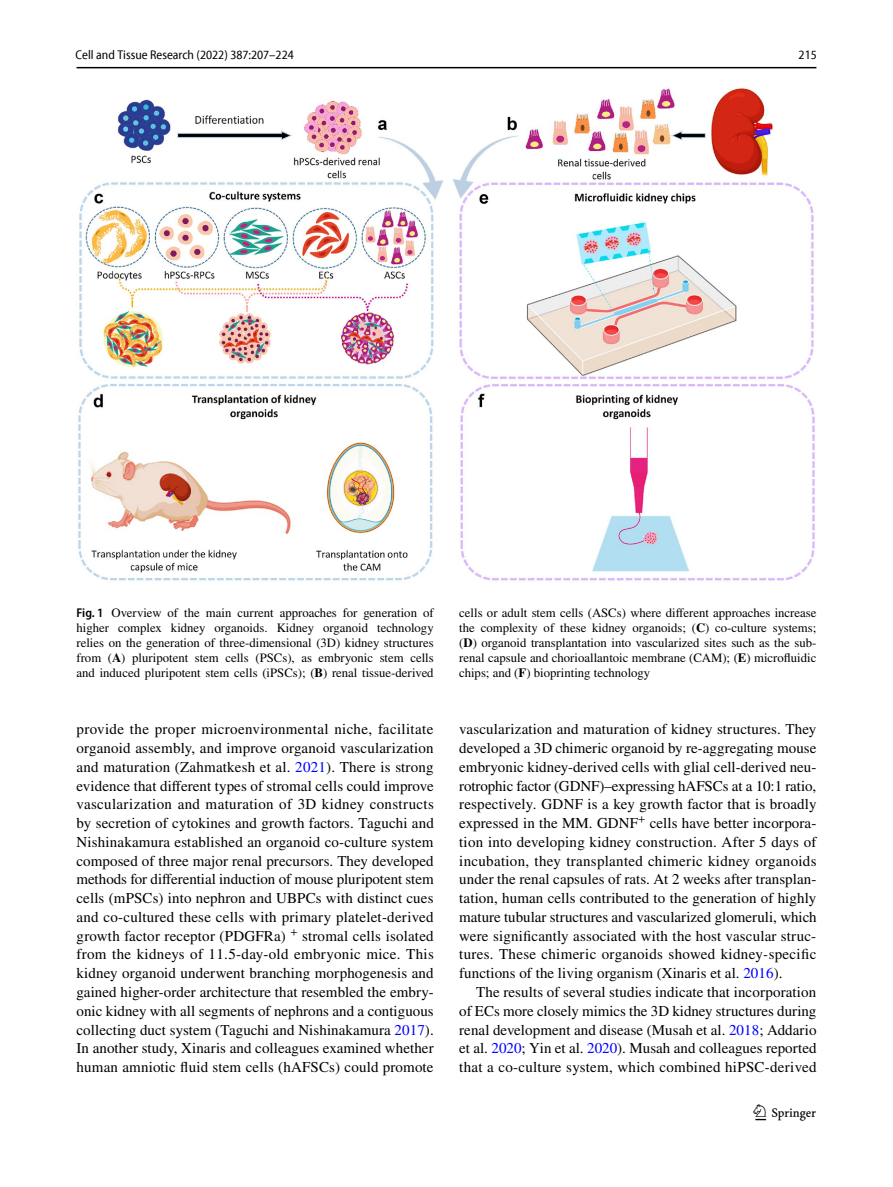
<style>
.page{position:relative;width:893px;height:1187px;background:#fff}
.page>*{position:absolute;margin:0;border:0;box-sizing:border-box;transform-origin:0 0}
.t1{font:22.5px "Springnew Regular 3";color:#000}
.t2{font:15px/18.8px "STIX";letter-spacing:.01em;color:#000;text-align:justify}
.t3{font:12.75px/15px "STIX";color:#000;text-align:justify}
.t4{font:semi-condensed 12.75px "Myriad Pro Unic";color:#000}
.s1{font-family:"Myriad Pro";font-weight:600;font-stretch:semi-condensed}
.s2{font-weight:700}
.s3{color:#00f}
.s4{font-style:italic}
</style>
<div class="page">
<hr style="left:77px;top:67px;width:739px;height:1px;background:#000">
<img style="left:78px;top:87px;width:737px;height:495px">
<p class="t4" style="left:76px;top:50px;width:220px">Cell and Tissue Research (2022) 387:207–224</p>
<p class="t4" style="left:799px;top:50px;width:20px">215</p>
<p class="t3" style="left:77px;top:606px;width:359px"><span class="s1">Fig. 1</span> Overview of the main current approaches for generation of higher complex kidney organoids. Kidney organoid technology relies on the generation of three-dimensional (3D) kidney structures from (<span class="s2">A</span>) pluripotent stem cells (PSCs), as embryonic stem cells and induced pluripotent stem cells (iPSCs); (<span class="s2">B</span>) renal tissue-derived</p>
<p class="t3" style="left:459px;top:606px;width:359px">cells or adult stem cells (ASCs) where different approaches increase the complexity of these kidney organoids; (<span class="s2">C</span>) co-culture systems; (<span class="s2">D</span>) organoid transplantation into vascularized sites such as the sub&shy;renal capsule and chorioallantoic membrane (CAM); (<span class="s2">E</span>) microfluidic chips; and (<span class="s2">F</span>) bioprinting technology</p>
<p class="t2" style="left:77px;top:721px;width:359px">provide the proper microenvironmental niche, facilitate organoid assembly, and improve organoid vascularization and maturation (Zahmatkesh et al. <span class="s3">2021</span>). There is strong evidence that different types of stromal cells could improve vascularization and maturation of 3D kidney constructs by secretion of cytokines and growth factors. Taguchi and Nishinakamura established an organoid co-culture system composed of three major renal precursors. They developed methods for differential induction of mouse pluripotent stem cells (mPSCs) into nephron and UBPCs with distinct cues and co-cultured these cells with primary platelet-derived growth factor receptor (PDGFRa) <sup>+</sup> stromal cells isolated from the kidneys of 11.5-day-old embryonic mice. This kidney organoid underwent branching morphogenesis and gained higher-order architecture that resembled the embry&shy;onic kidney with all segments of nephrons and a contiguous collecting duct system (Taguchi and Nishinakamura <span class="s3">2017</span>).<br>In another study, Xinaris and colleagues examined whether human amniotic fluid stem cells (hAFSCs) could promote</p>
<p class="t2" style="left:459px;top:721px;width:359px">vascularization and maturation of kidney structures. They developed a 3D chimeric organoid by re-aggregating mouse embryonic kidney-derived cells with glial cell-derived neu&shy;rotrophic factor (GDNF)–expressing hAFSCs at a 10:1 ratio, respectively<span class="s4">.</span> GDNF is a key growth factor that is broadly expressed in the MM. GDNF<sup>+</sup> cells have better incorpora&shy;tion into developing kidney construction. After 5 days of incubation, they transplanted chimeric kidney organoids under the renal capsules of rats. At 2 weeks after transplan&shy;tation, human cells contributed to the generation of highly mature tubular structures and vascularized glomeruli, which were significantly associated with the host vascular struc&shy;tures. These chimeric organoids showed kidney<span class="s4">-</span>specific functions of the living organism (Xinaris et al. <span class="s3">2016</span>).</p>
<p class="t2" style="left:459px;top:983px;width:359px;text-indent:17px">The results of several studies indicate that incorporation of ECs more closely mimics the 3D kidney structures during renal development and disease (Musah et al. <span class="s3">2018</span>; Addario et al. <span class="s3">2020</span>; Yin et al. <span class="s3">2020</span>). Musah and colleagues reported that a co-culture system, which combined hiPSC-derived</p>
<h1 class="t1" style="left:755px;top:1104px;width:62px">1 3</h1>
</div>
